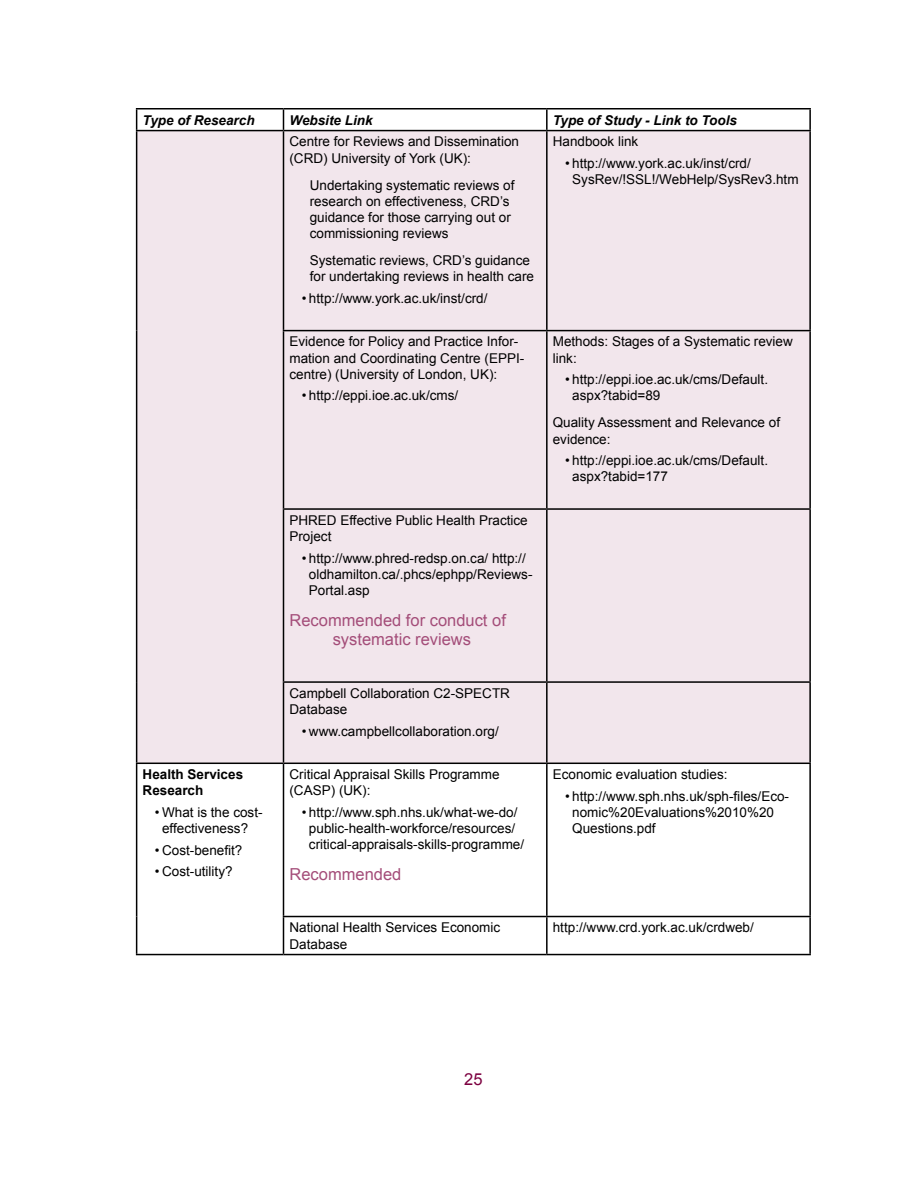
<style>
.page{position:relative;width:918px;height:1188px;background:#fff}
.page>*{position:absolute;margin:0;border:0;box-sizing:border-box;transform-origin:0 0}
.t1{font:16.5px/19.8px "Arial";color:#a44d79;text-align:center}
.t2{font:16.5px "Arial";color:#7c0040}
.t3{font:13.5px/16.2px "Arial";color:#000}
.t4{font:italic 700 13.5px "Arial";color:#000}
.t5{font:700 13.5px/16.2px "Arial";color:#000}
</style>
<div class="page">
<div style="left:137px;top:131px;width:672px;height:632px;background:#f2e6ec"></div>
<hr style="left:136px;top:108px;width:148px;height:2px;background:#000">
<svg style="left:136px;top:110px;width:1px;height:20px"></svg>
<hr style="left:284px;top:108px;width:263px;height:2px;background:#000">
<svg style="left:283px;top:110px;width:1px;height:20px"></svg>
<hr style="left:547px;top:108px;width:264px;height:2px;background:#000">
<hr style="left:546px;top:110px;width:2px;height:20px;background:#000">
<hr style="left:809px;top:110px;width:2px;height:20px;background:#000">
<hr style="left:136px;top:130px;width:148px;height:1px;background:#000">
<hr style="left:136px;top:131px;width:1px;height:200px;background:#000">
<hr style="left:284px;top:130px;width:263px;height:1px;background:#000">
<hr style="left:283px;top:131px;width:1px;height:199px;background:#000">
<hr style="left:547px;top:130px;width:264px;height:1px;background:#000">
<hr style="left:546px;top:131px;width:2px;height:199px;background:#000">
<hr style="left:809px;top:131px;width:2px;height:199px;background:#000">
<hr style="left:136px;top:331px;width:1px;height:178px;background:#000">
<hr style="left:283px;top:330px;width:264px;height:1px;background:#000">
<hr style="left:283px;top:331px;width:1px;height:177px;background:#000">
<hr style="left:547px;top:330px;width:264px;height:1px;background:#000">
<hr style="left:546px;top:331px;width:2px;height:177px;background:#000">
<hr style="left:809px;top:331px;width:2px;height:177px;background:#000">
<hr style="left:136px;top:509px;width:1px;height:173px;background:#000">
<hr style="left:283px;top:508px;width:264px;height:2px;background:#000">
<hr style="left:283px;top:510px;width:1px;height:171px;background:#000">
<hr style="left:547px;top:508px;width:264px;height:2px;background:#000">
<hr style="left:546px;top:510px;width:2px;height:171px;background:#000">
<hr style="left:809px;top:510px;width:2px;height:171px;background:#000">
<hr style="left:136px;top:682px;width:1px;height:81px;background:#000">
<hr style="left:283px;top:681px;width:264px;height:2px;background:#000">
<hr style="left:283px;top:683px;width:1px;height:80px;background:#000">
<hr style="left:547px;top:681px;width:264px;height:2px;background:#000">
<hr style="left:546px;top:683px;width:2px;height:80px;background:#000">
<hr style="left:809px;top:683px;width:2px;height:80px;background:#000">
<hr style="left:136px;top:763px;width:148px;height:1px;background:#000">
<hr style="left:136px;top:764px;width:1px;height:153px;background:#000">
<hr style="left:284px;top:763px;width:263px;height:1px;background:#000">
<hr style="left:283px;top:764px;width:1px;height:152px;background:#000">
<hr style="left:547px;top:763px;width:264px;height:1px;background:#000">
<hr style="left:546px;top:764px;width:2px;height:152px;background:#000">
<hr style="left:809px;top:764px;width:2px;height:152px;background:#000">
<hr style="left:136px;top:917px;width:1px;height:37px;background:#000">
<hr style="left:283px;top:916px;width:264px;height:1px;background:#000">
<hr style="left:283px;top:917px;width:1px;height:37px;background:#000">
<hr style="left:547px;top:916px;width:264px;height:1px;background:#000">
<hr style="left:546px;top:917px;width:2px;height:37px;background:#000">
<hr style="left:809px;top:917px;width:2px;height:37px;background:#000">
<hr style="left:136px;top:954px;width:148px;height:1px;background:#000">
<hr style="left:284px;top:954px;width:263px;height:1px;background:#000">
<hr style="left:547px;top:954px;width:264px;height:1px;background:#000">
<p class="t4" style="left:143px;top:111px;width:114px">Type of Research</p>
<p class="t4" style="left:290px;top:111px;width:85px">Website Link</p>
<p class="t4" style="left:553px;top:111px;width:186px">Type of Study - Link to Tools</p>
<p class="t3" style="left:290px;top:134px;width:231px">Centre for Reviews and Dissemination (CRD) University of York (UK):</p>
<p class="t3" style="left:310px;top:177px;width:206px">Undertaking systematic reviews of research on effectiveness, CRD’s guidance for those carrying out or commissioning reviews</p>
<p class="t3" style="left:310px;top:253px;width:226px">Systematic reviews, CRD’s guidance for undertaking reviews in health care</p>
<p class="t3" style="left:302px;top:290px;width:187px">• http://www.york.ac.uk/inst/crd/</p>
<p class="t3" style="left:553px;top:134px;width:87px">Handbook link</p>
<p class="t3" style="left:572px;top:155px;width:228px;text-indent:-7px">• http://www.york.ac.uk/inst/crd/<br>SysRev/!SSL!/WebHelp/SysRev3.htm</p>
<p class="t5" style="left:143px;top:767px;width:102px">Health Services<br>Research</p>
<p class="t3" style="left:155px;top:804px;width:109px;text-align:center">• What is the cost&shy;effectiveness?</p>
<p class="t3" style="left:155px;top:842px;width:89px">• Cost-benefit?</p>
<p class="t3" style="left:155px;top:864px;width:79px">• Cost-utility?</p>
<p class="t3" style="left:289px;top:334px;width:236px">Evidence for Policy and Practice Infor&shy;mation and Coordinating Centre (EPPI&shy;centre) (University of London, UK):</p>
<p class="t3" style="left:302px;top:388px;width:158px">• http://eppi.ioe.ac.uk/cms/</p>
<p class="t3" style="left:289px;top:512px;width:240px">PHRED Effective Public Health Practice<br>Project</p>
<p class="t3" style="left:309px;top:550px;width:225px;text-indent:-7px">• http://www.phred-redsp.on.ca/ http:// oldhamilton.ca/.phcs/ephpp/Reviews-<br>Portal.asp</p>
<p class="t1" style="left:290px;top:610px;width:218px">Recommended for conduct of systematic reviews</p>
<p class="t3" style="left:290px;top:685px;width:222px">Campbell Collaboration C2-SPECTR<br>Database</p>
<p class="t3" style="left:302px;top:723px;width:199px">• www.campbellcollaboration.org/</p>
<p class="t3" style="left:290px;top:766px;width:212px">Critical Appraisal Skills Programme (CASP) (UK):</p>
<p class="t3" style="left:302px;top:804px;width:224px;text-align:center">• http://www.sph.nhs.uk/what-we-do/ public-health-workforce/resources/ critical-appraisals-skills-programme/</p>
<p class="t1" style="left:290px;top:864px;width:113px">Recommended</p>
<p class="t3" style="left:553px;top:334px;width:242px">Methods: Stages of a Systematic review link:</p>
<p class="t3" style="left:572px;top:372px;width:197px;text-indent:-7px">• http://eppi.ioe.ac.uk/cms/Default. aspx?tabid=89</p>
<p class="t3" style="left:553px;top:415px;width:229px">Quality Assessment and Relevance of evidence:</p>
<p class="t3" style="left:572px;top:453px;width:197px;text-indent:-7px">• http://eppi.ioe.ac.uk/cms/Default. aspx?tabid=177</p>
<p class="t3" style="left:553px;top:766px;width:176px">Economic evaluation studies:</p>
<p class="t3" style="left:572px;top:788px;width:218px;text-indent:-7px">• http://www.sph.nhs.uk/sph-files/Eco&shy;nomic%20Evaluations%2010%20<br>Questions.pdf</p>
<p class="t3" style="left:289px;top:920px;width:212px">National Health Services Economic<br>Database</p>
<p class="t3" style="left:553px;top:920px;width:203px">http://www.crd.york.ac.uk/crdweb/</p>
<p class="t2" style="left:464px;top:1068px;width:20px">25</p>
</div>
